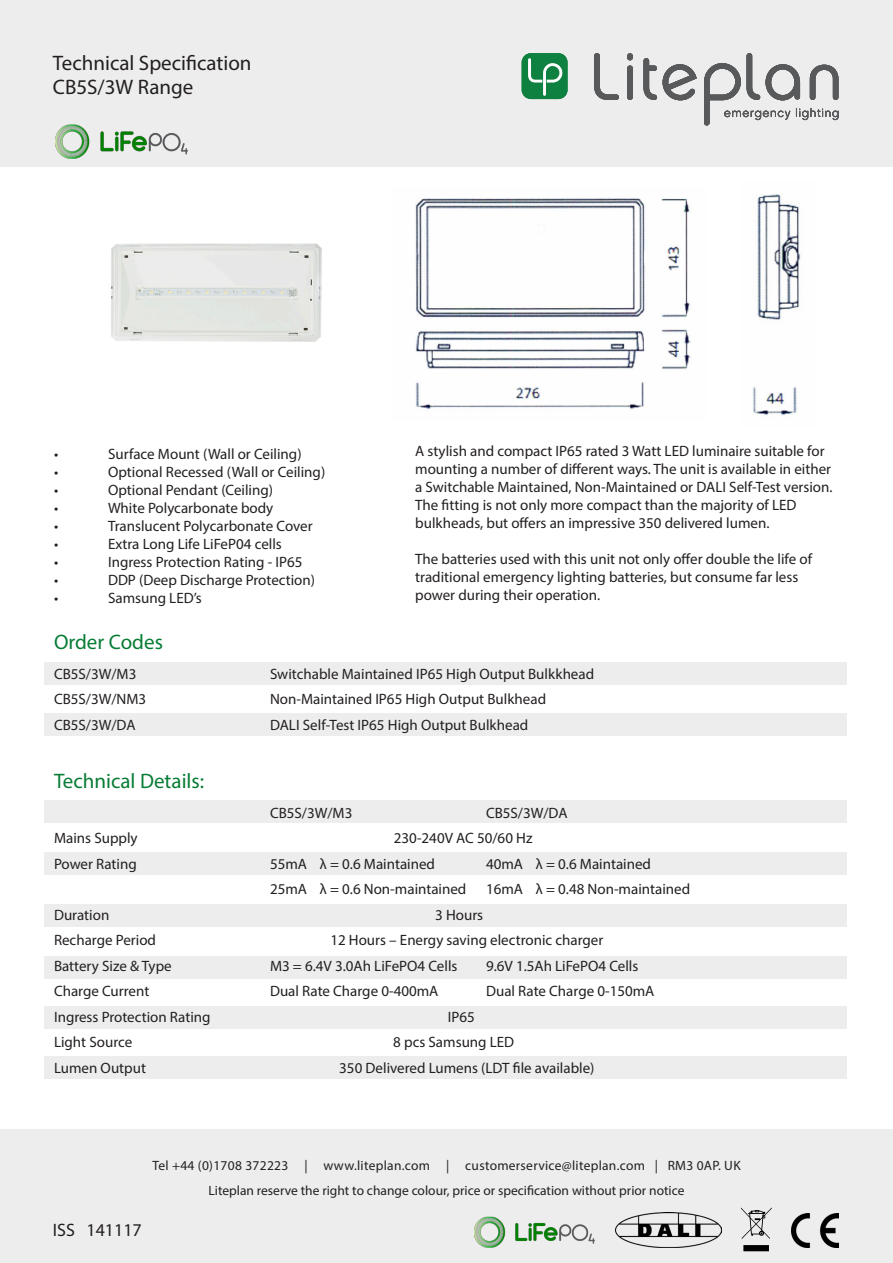
<style>
.page{position:relative;width:893px;height:1263px;background:#fff}
.page>*{position:absolute;margin:0;border:0;box-sizing:border-box;transform-origin:0 0}
.t1{font:21px "Myriad Pro";color:#231f20}
.t2{font:21px "Myriad Pro";color:#077c35}
.t3{font:18px "Myriad Pro";color:#231f20}
.t4{font:15px/18px "Myriad Pro";color:#231f20}
.t5{font:13.5px "Myriad Pro";color:#231f20}
.t6{font:13.5px "Myriad Pro";letter-spacing:.02em;color:#231f20}
</style>
<div class="page">
<div style="left:44px;top:1057px;width:802px;height:22px;background:#ededed"></div>
<div style="left:44px;top:713px;width:802px;height:23px;background:#ededed"></div>
<div style="left:44px;top:1006px;width:802px;height:23px;background:#ededed"></div>
<div style="left:0;top:0;width:893px;height:167px;background:#ededed"></div>
<div style="left:44px;top:662px;width:802px;height:23px;background:#ededed"></div>
<div style="left:44px;top:956px;width:802px;height:22px;background:#ededed"></div>
<div style="left:44px;top:904px;width:802px;height:22px;background:#ededed"></div>
<div style="left:44px;top:852px;width:802px;height:22px;background:#ededed"></div>
<div style="left:44px;top:801px;width:802px;height:22px;background:#ededed"></div>
<img style="left:111px;top:243px;width:211px;height:99px">
<svg style="left:594px;top:53px;width:25px;height:47px"></svg>
<svg style="left:627px;top:53px;width:6px;height:47px"></svg>
<svg style="left:643px;top:58px;width:14px;height:42px"></svg>
<svg style="left:663px;top:64px;width:34px;height:36px"></svg>
<svg style="left:704px;top:53px;width:134px;height:72px"></svg>
<div style="left:522px;top:53px;width:46px;height:46px;background:#0e803f;border-radius:9px"></div>
<svg style="left:528px;top:58px;width:35px;height:38px"></svg>
<div style="left:0;top:1129px;width:893px;height:134px;background:#ededed"></div>
<img style="left:415px;top:198px;width:276px;height:211px">
<img style="left:753px;top:193px;width:48px;height:223px">
<svg style="left:741px;top:1207px;width:31px;height:44px"></svg>
<img style="left:791px;top:1213px;width:48px;height:34px">
<img style="left:615px;top:1212px;width:107px;height:35px">
<img style="left:55px;top:124px;width:133px;height:35px">
<img style="left:474px;top:1216px;width:121px;height:32px">
<p class="t1" style="left:53px;top:50px;width:200px">Technical Specification</p>
<p class="t1" style="left:53px;top:74px;width:142px">CB5S/3W Range</p>
<p class="t4" style="left:54px;top:445px;width:6px">•</p>
<p class="t4" style="left:108px;top:445px;width:195px">Surface Mount (Wall or Ceiling)</p>
<p class="t4" style="left:54px;top:463px;width:6px">•</p>
<p class="t4" style="left:108px;top:463px;width:219px">Optional Recessed (Wall or Ceiling)</p>
<p class="t4" style="left:54px;top:481px;width:6px">•</p>
<p class="t4" style="left:108px;top:481px;width:167px">Optional Pendant (Ceiling)</p>
<p class="t4" style="left:54px;top:499px;width:6px">•</p>
<p class="t4" style="left:108px;top:499px;width:167px">White Polycarbonate body</p>
<p class="t4" style="left:54px;top:517px;width:6px">•</p>
<p class="t4" style="left:108px;top:517px;width:206px">Translucent Polycarbonate Cover</p>
<p class="t4" style="left:54px;top:535px;width:6px">•</p>
<p class="t4" style="left:108px;top:535px;width:175px">Extra Long Life LiFeP04 cells</p>
<p class="t4" style="left:54px;top:553px;width:6px">•</p>
<p class="t4" style="left:108px;top:553px;width:196px">Ingress Protection Rating - IP65</p>
<p class="t4" style="left:54px;top:571px;width:6px">•</p>
<p class="t4" style="left:108px;top:571px;width:209px">DDP (Deep Discharge Protection)</p>
<p class="t4" style="left:54px;top:589px;width:6px">•</p>
<p class="t4" style="left:108px;top:589px;width:95px">Samsung LED’s</p>
<p class="t4" style="left:415px;top:442px;width:419px">A stylish and compact IP65 rated 3 Watt LED luminaire suitable for mounting a number of different ways. The unit is available in either a Switchable Maintained, Non-Maintained or DALI Self-Test version.<br>The fitting is not only more compact than the majority of LED bulkheads, but offers an impressive 350 delivered lumen.</p>
<p class="t4" style="left:415px;top:550px;width:398px">The batteries used with this unit not only offer double the life of traditional emergency lighting batteries, but consume far less power during their operation.</p>
<p class="t2" style="left:54px;top:629px;width:110px">Order Codes</p>
<p class="t4" style="left:54px;top:664px;width:84px">CB5S/3W/M3</p>
<p class="t4" style="left:270px;top:664px;width:326px">Switchable Maintained IP65 High Output Bulkkhead</p>
<p class="t4" style="left:54px;top:690px;width:94px">CB5S/3W/NM3</p>
<p class="t4" style="left:270px;top:690px;width:278px">Non-Maintained IP65 High Output Bulkhead</p>
<p class="t4" style="left:54px;top:715px;width:83px">CB5S/3W/DA</p>
<p class="t4" style="left:270px;top:715px;width:260px">DALI Self-Test IP65 High Output Bulkhead</p>
<p class="t2" style="left:54px;top:768px;width:152px">Technical Details:</p>
<p class="t4" style="left:270px;top:804px;width:84px">CB5S/3W/M3</p>
<p class="t4" style="left:486px;top:804px;width:83px">CB5S/3W/DA</p>
<p class="t4" style="left:54px;top:829px;width:85px">Mains Supply</p>
<p class="t4" style="left:394px;top:829px;width:140px">230-240V AC 50/60 Hz</p>
<p class="t4" style="left:54px;top:855px;width:84px">Power Rating</p>
<p class="t4" style="left:270px;top:855px;width:167px">55mA λ = 0.6 Maintained</p>
<p class="t4" style="left:486px;top:855px;width:167px">40mA λ = 0.6 Maintained</p>
<p class="t4" style="left:270px;top:880px;width:198px">25mA λ = 0.6 Non-maintained</p>
<p class="t4" style="left:486px;top:880px;width:206px">16mA λ = 0.48 Non-maintained</p>
<p class="t4" style="left:54px;top:906px;width:57px">Duration</p>
<p class="t4" style="left:435px;top:906px;width:49px">3 Hours</p>
<p class="t4" style="left:54px;top:931px;width:104px">Recharge Period</p>
<p class="t4" style="left:330px;top:931px;width:274px">12 Hours – Energy saving electronic charger</p>
<p class="t4" style="left:54px;top:957px;width:119px">Battery Size &amp; Type</p>
<p class="t4" style="left:270px;top:957px;width:189px">M3 = 6.4V 3.0Ah LiFePO4 Cells</p>
<p class="t4" style="left:486px;top:957px;width:154px">9.6V 1.5Ah LiFePO4 Cells</p>
<p class="t4" style="left:54px;top:982px;width:97px">Charge Current</p>
<p class="t4" style="left:270px;top:982px;width:170px">Dual Rate Charge 0-400mA</p>
<p class="t4" style="left:486px;top:982px;width:170px">Dual Rate Charge 0-150mA</p>
<p class="t4" style="left:54px;top:1008px;width:158px">Ingress Protection Rating</p>
<p class="t4" style="left:448px;top:1008px;width:28px">IP65</p>
<p class="t4" style="left:54px;top:1033px;width:80px">Light Source</p>
<p class="t4" style="left:393px;top:1033px;width:122px">8 pcs Samsung LED</p>
<p class="t4" style="left:54px;top:1059px;width:94px">Lumen Output</p>
<p class="t4" style="left:339px;top:1059px;width:257px">350 Delivered Lumens (LDT file available)</p>
<p class="t6" style="left:152px;top:1157px;width:590px">Tel +44 (0)1708 372223 | www.liteplan.com | customerservice@liteplan.com | RM3 0AP. UK</p>
<p class="t3" style="left:53px;top:1218px;width:90px">ISS 141117</p>
<p class="t5" style="left:208px;top:1182px;width:478px">Liteplan reserve the right to change colour, price or specification without prior notice</p>
</div>
